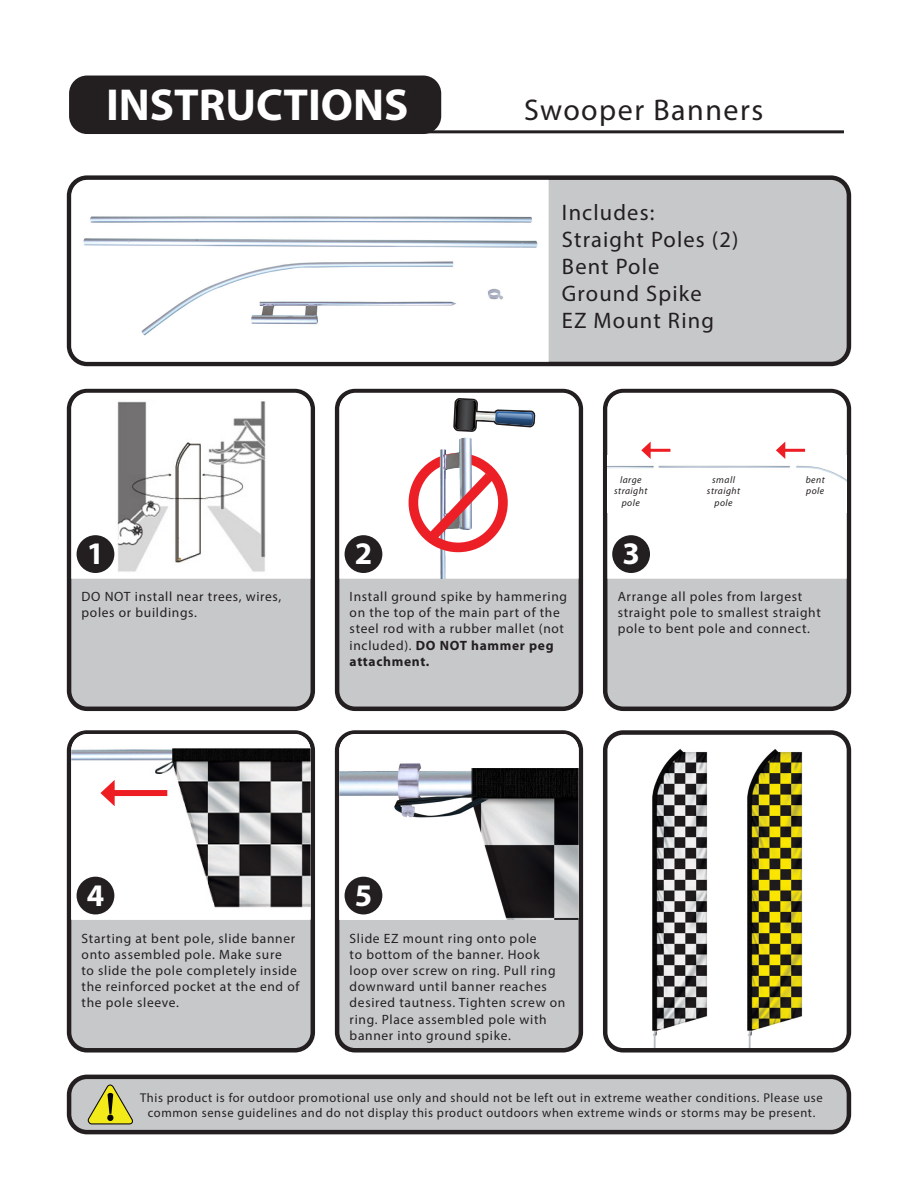
<style>
.page{position:relative;width:918px;height:1188px;background:#fff}
.page>*{position:absolute;margin:0;border:0;box-sizing:border-box;transform-origin:0 0}
.t1{font:700 45px "Myriad Pro";color:#fff}
.t2{font:700 31.5px "Myriad Pro";color:#fff}
.t3{font:30px "Myriad Pro";letter-spacing:.05em;color:#231f20}
.t4{font:22.5px "Myriad Pro";letter-spacing:.05em;color:#231f20}
.t5{font:13.5px/16.2px "Myriad Pro";letter-spacing:.05em;color:#231f20}
.t6{font:12.75px/15.3px "Myriad Pro";letter-spacing:.05em;color:#231f20;text-align:center}
.t7{font:italic 9.6px/11.6px "Myriad Pro";letter-spacing:.05em;color:#231f20}
.s1{font-weight:700}
</style>
<div class="page">
<div style="left:337px;top:733px;width:244px;height:317px;background:#c7c8ca;border-radius:18px"></div>
<div style="left:335px;top:730px;width:248px;height:323px;border:4px solid #231f20;border-radius:18px"></div>
<img style="left:339px;top:734px;width:240px;height:186px">
<div style="left:69px;top:178px;width:780px;height:186px;background:#c7c8ca;border-radius:18px"></div>
<div style="left:69px;top:76px;width:372px;height:58px;background:#231f20;border-radius:18px"></div>
<div style="left:67px;top:175px;width:784px;height:191px;border:4px solid #231f20;border-radius:18px"></div>
<hr style="left:417px;top:130px;width:427px;height:3px;background:#231f20">
<div style="left:71px;top:180px;width:478px;height:182px;background:#fff"></div>
<img style="left:80px;top:206px;width:460px;height:135px">
<div style="left:69px;top:391px;width:244px;height:318px;background:#c7c8ca;border-radius:18px"></div>
<div style="left:67px;top:389px;width:248px;height:322px;border:4px solid #231f20;border-radius:18px"></div>
<div style="left:71px;top:393px;width:240px;height:186px;background:#fff"></div>
<img style="left:116px;top:399px;width:150px;height:177px">
<div style="left:77px;top:535px;width:37px;height:38px;background:#231f20;border-radius:50%"></div>
<div style="left:337px;top:391px;width:244px;height:318px;background:#c7c8ca;border-radius:18px"></div>
<div style="left:335px;top:389px;width:248px;height:322px;border:4px solid #231f20;border-radius:18px"></div>
<div style="left:605px;top:391px;width:244px;height:318px;background:#c7c8ca;border-radius:18px"></div>
<div style="left:603px;top:389px;width:248px;height:322px;border:4px solid #231f20;border-radius:18px"></div>
<div style="left:339px;top:393px;width:240px;height:186px;background:#fff"></div>
<div style="left:607px;top:393px;width:240px;height:186px;background:#fff"></div>
<div style="left:607px;top:456px;width:240px;height:57px;background:#fff"></div>
<div style="left:345px;top:535px;width:37px;height:38px;background:#231f20;border-radius:50%"></div>
<div style="left:612px;top:535px;width:38px;height:38px;background:#231f20;border-radius:50%"></div>
<div style="left:69px;top:733px;width:244px;height:317px;background:#c7c8ca;border-radius:18px"></div>
<div style="left:67px;top:730px;width:248px;height:323px;border:4px solid #231f20;border-radius:18px"></div>
<img style="left:71px;top:734px;width:240px;height:185px">
<div style="left:77px;top:877px;width:37px;height:37px;background:#231f20;border-radius:50%"></div>
<div style="left:69px;top:1077px;width:780px;height:55px;background:#c7c8ca;border-radius:18px"></div>
<div style="left:67px;top:1075px;width:784px;height:59px;border:4px solid #231f20;border-radius:18px"></div>
<svg style="left:88px;top:1085px;width:45px;height:39px"></svg>
<div style="left:603px;top:730px;width:248px;height:323px;border:4px solid #231f20;border-radius:18px"></div>
<svg style="left:453px;top:398px;width:82px;height:34px"></svg>
<img style="left:438px;top:553px;width:35px;height:26px">
<div style="left:409px;top:453px;width:99px;height:99px;border:10px solid #ed1f26;border-radius:50%"></div>
<svg style="left:416px;top:463px;width:87px;height:90px"></svg>
<img style="left:438px;top:436px;width:35px;height:42px">
<div style="left:109px;top:790px;width:58px;height:6px;background:#ee1d23"></div>
<svg style="left:100px;top:780px;width:15px;height:26px"></svg>
<div style="left:345px;top:877px;width:37px;height:37px;background:#231f20;border-radius:50%"></div>
<img style="left:652px;top:749px;width:56px;height:299px">
<img style="left:747px;top:749px;width:56px;height:299px">
<hr style="left:648px;top:449px;width:22px;height:3px;background:#ee1d23">
<svg style="left:641px;top:442px;width:10px;height:17px"></svg>
<hr style="left:783px;top:449px;width:22px;height:3px;background:#ee1d23">
<svg style="left:776px;top:442px;width:9px;height:17px"></svg>
<p class="t1" style="left:106px;top:76px;width:304px">INSTRUCTIONS</p>
<p class="t3" style="left:524px;top:91px;width:241px">Swooper Banners</p>
<p class="t4" style="left:562px;top:199px;width:94px">Includes:</p>
<p class="t4" style="left:562px;top:226px;width:178px">Straight Poles (2)</p>
<p class="t4" style="left:562px;top:253px;width:99px">Bent Pole</p>
<p class="t4" style="left:562px;top:280px;width:141px">Ground Spike</p>
<p class="t4" style="left:562px;top:307px;width:154px">EZ Mount Ring</p>
<p class="t7" style="left:620px;top:473px;width:23px">large</p>
<p class="t7" style="left:614px;top:485px;width:35px">straight</p>
<p class="t7" style="left:622px;top:497px;width:20px">pole</p>
<p class="t7" style="left:712px;top:473px;width:24px">small</p>
<p class="t7" style="left:707px;top:485px;width:35px">straight</p>
<p class="t7" style="left:715px;top:497px;width:20px">pole</p>
<p class="t7" style="left:806px;top:473px;width:21px">bent pole</p>
<p class="t2" style="left:355px;top:533px;width:19px">2</p>
<p class="t2" style="left:622px;top:533px;width:19px">3</p>
<p class="t2" style="left:87px;top:533px;width:19px">1</p>
<p class="t5" style="left:82px;top:588px;width:201px">DO NOT install near trees, wires, poles or buildings.</p>
<p class="t5" style="left:350px;top:588px;width:219px">Install ground spike by hammering on the top of the main part of the steel rod with a rubber mallet (not included). <span class="s1">DO NOT hammer peg attachment.</span></p>
<p class="t5" style="left:618px;top:588px;width:205px">Arrange all poles from largest straight pole to smallest straight pole to bent pole and connect.</p>
<p class="t2" style="left:87px;top:875px;width:19px">4</p>
<p class="t5" style="left:82px;top:930px;width:219px">Starting at bent pole, slide banner onto assembled pole. Make sure<br>to slide the pole completely inside the reinforced pocket at the end of the pole sleeve.</p>
<p class="t2" style="left:355px;top:875px;width:19px">5</p>
<p class="t5" style="left:350px;top:930px;width:217px">Slide EZ mount ring onto pole<br>to bottom of the banner. Hook loop over screw on ring. Pull ring downward until banner reaches desired tautness. Tighten screw on ring. Place assembled pole with banner into ground spike.</p>
<p class="t6" style="left:140px;top:1089px;width:684px">This product is for outdoor promotional use only and should not be left out in extreme weather conditions. Please use common sense guidelines and do not display this product outdoors when extreme winds or storms may be present.</p>
</div>
